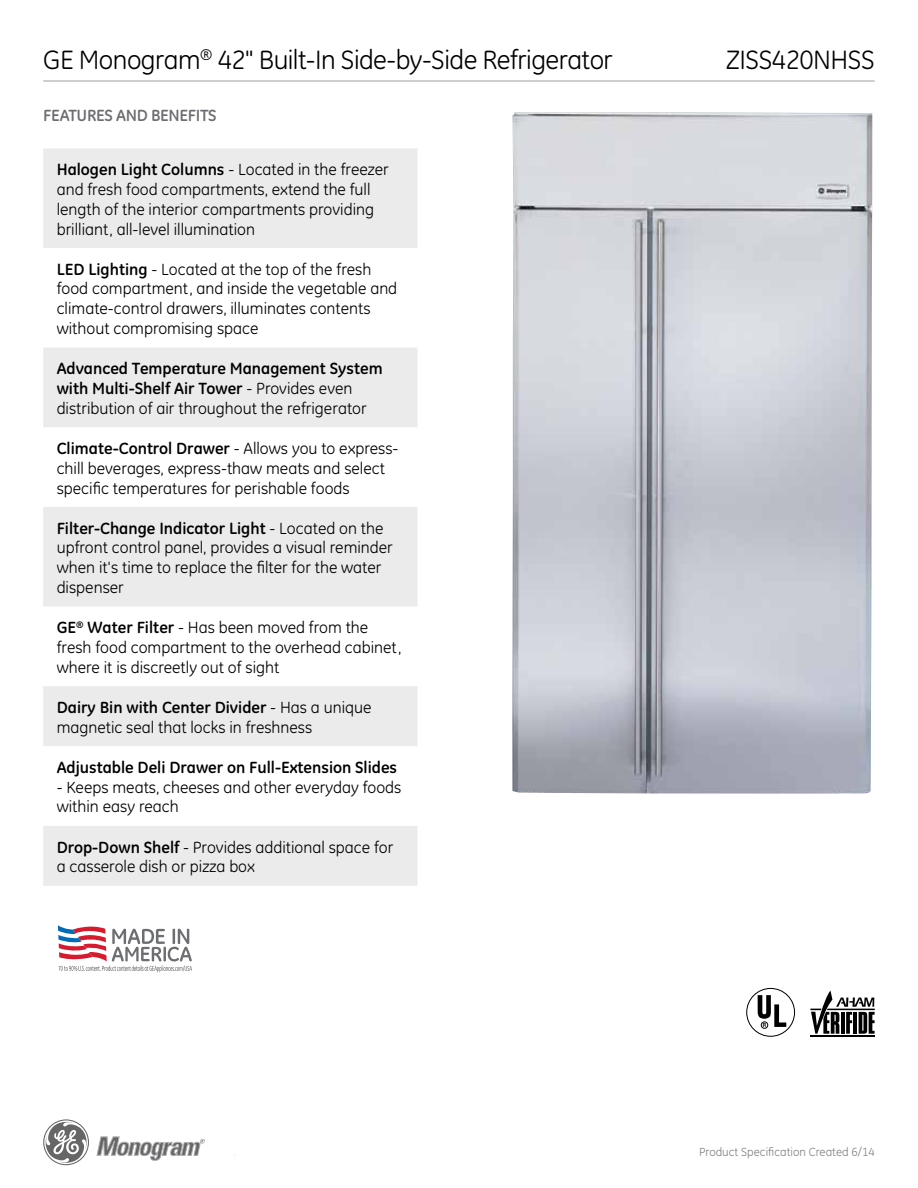
<style>
.page{position:relative;width:918px;height:1188px;background:#fff}
.page>*{position:absolute;margin:0;border:0;box-sizing:border-box;transform-origin:0 0}
.t1{font:27px "GE Inspira";letter-spacing:-.02em;color:#000}
.t2{font:16.5px/19.8px "GE Inspira";color:#000}
.t3{font:700 16.5px/19.8px "GE Inspira";color:#000}
.t4{font:700 16.5px "GE Inspira";letter-spacing:-.02em;color:#6d6e71}
.t5{font:12px "GE Inspira";color:#808285}
.t6{font:700 5.7px "Helvetica";color:#000;scale:.85 1}
.s1{font-weight:700}
.s2{font-weight:400}
</style>
<div class="page">
<svg style="left:97px;top:1136px;width:108px;height:25px"></svg>
<svg style="left:43px;top:1119px;width:46px;height:46px"></svg>
<hr style="left:43px;top:80px;width:832px;height:2px;background:#a7a9ac">
<svg style="left:758px;top:995px;width:28px;height:32px"></svg>
<div style="left:761px;top:1022px;width:7px;height:7px;border:1px solid #000;border-radius:50%"></div>
<div style="left:746px;top:988px;width:49px;height:49px;border:1px solid #000;border-radius:50%"></div>
<hr style="left:810px;top:1035px;width:65px;height:2px;background:#000">
<svg style="left:810px;top:991px;width:65px;height:43px"></svg>
<svg style="left:58px;top:925px;width:134px;height:47px"></svg>
<img style="left:512px;top:112px;width:361px;height:682px">
<svg style="left:43px;top:148px;width:375px;height:738px;fill:#ebebec"></svg>
<h1 class="t1" style="left:43px;top:44px;width:571px">GE Monogram<sup>®</sup> 42" Built-In Side-by-Side Refrigerator</h1>
<p class="t4" style="left:43px;top:105px;width:175px">FEATURES AND BENEFITS</p>
<p class="t2" style="left:57px;top:160px;width:334px"><span class="s1">Halogen Light Columns</span> - Located in the freezer and fresh food compartments, extend the full length of the interior compartments providing brilliant, all-level illumination</p>
<p class="t2" style="left:57px;top:259px;width:342px"><span class="s1">LED Lighting</span> - Located at the top of the fresh food compartment, and inside the vegetable and climate-control drawers, illuminates contents without compromising space</p>
<p class="t3" style="left:57px;top:358px;width:328px">Advanced Temperature Management System with Multi-Shelf Air Tower <span class="s2">- Provides even distribution of air throughout the refrigerator</span></p>
<p class="t2" style="left:57px;top:438px;width:343px"><span class="s1">Climate-Control Drawer</span> - Allows you to express&shy;chill beverages, express-thaw meats and select specific temperatures for perishable foods</p>
<p class="t2" style="left:57px;top:518px;width:338px"><span class="s1">Filter-Change Indicator Light</span> - Located on the upfront control panel, provides a visual reminder when it's time to replace the filter for the water dispenser</p>
<p class="t2" style="left:57px;top:618px;width:346px"><span class="s1">GE</span><sup>®</sup> <span class="s1">Water Filter</span> - Has been moved from the fresh food compartment to the overhead cabinet, where it is discreetly out of sight</p>
<p class="t2" style="left:57px;top:697px;width:316px"><span class="s1">Dairy Bin with Center Divider</span> - Has a unique magnetic seal that locks in freshness</p>
<p class="t3" style="left:57px;top:757px;width:342px">Adjustable Deli Drawer on Full-Extension Slides</p>
<p class="t2" style="left:57px;top:777px;width:346px">- Keeps meats, cheeses and other everyday foods within easy reach</p>
<p class="t2" style="left:57px;top:837px;width:338px"><span class="s1">Drop-Down Shelf</span> - Provides additional space for a casserole dish or pizza box</p>
<h1 class="t1" style="left:726px;top:44px;width:150px">ZISS420NHSS</h1>
<p class="t6" style="left:763px;top:1021px;width:6px">R</p>
<p class="t5" style="left:699px;top:1145px;width:177px">Product Specification Created 6/14</p>
</div>
